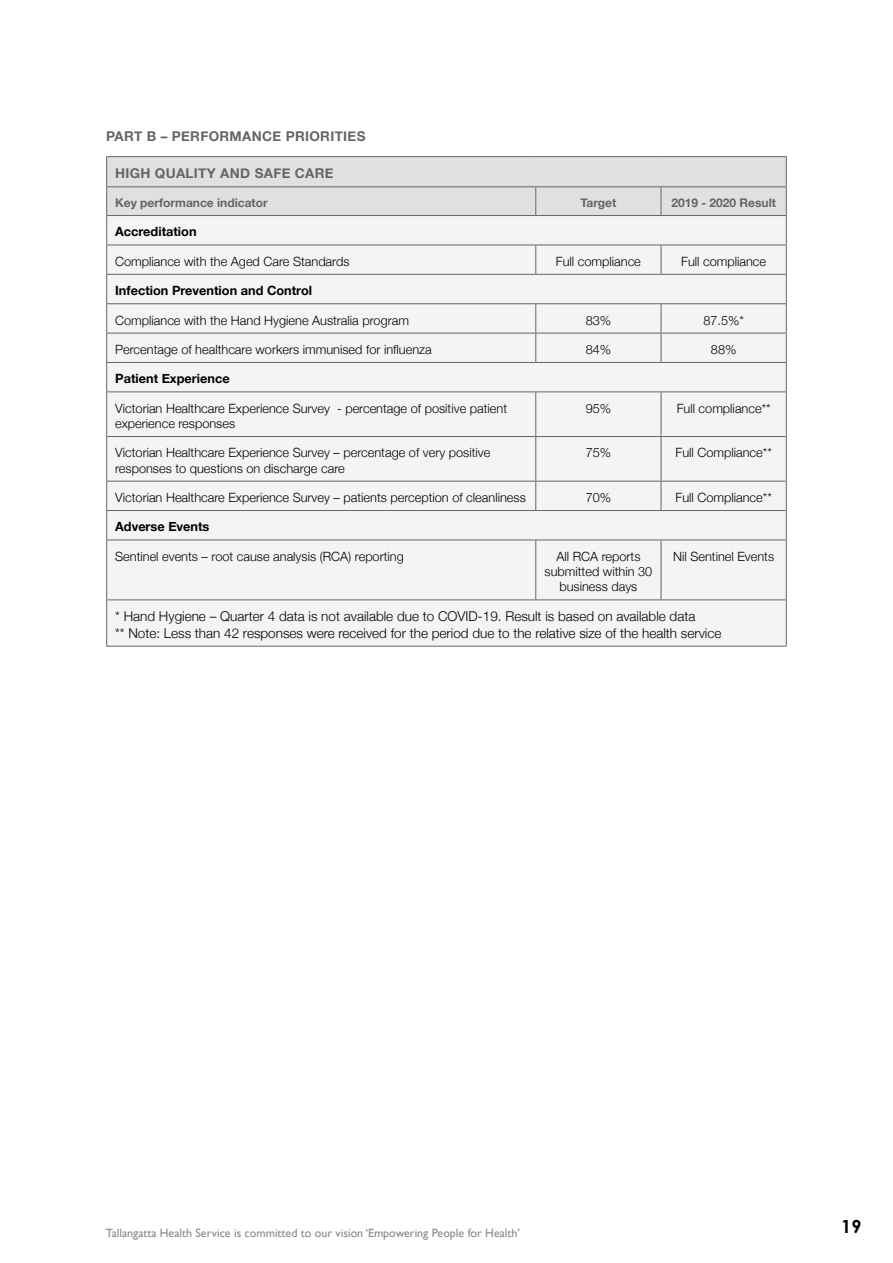
<style>
.page{position:relative;width:893px;height:1263px;background:#fff}
.page>*{position:absolute;margin:0;border:0;box-sizing:border-box;transform-origin:0 0}
.t1{font:700 18px "Century Gothic";color:#000}
.t2{font:300 13.5px/16.2px "Helvetica Neue";color:#000}
.t3{font:700 13.5px "Helvetica Neue";letter-spacing:.025em;color:#646567}
.t4{font:300 12.75px/15.3px "Helvetica Neue";color:#000}
.t5{font:700 12.75px "Helvetica Neue";color:#000}
.t6{font:12px "Gill Sans";color:#87888a}
.t7{font:700 12px "Helvetica Neue";color:#646567}
</style>
<div class="page">
<div style="left:107px;top:392px;width:679px;height:254px;background:#f4f4f4"></div>
<hr style="left:106px;top:156px;width:430px;height:1px;background:#646567">
<hr style="left:536px;top:156px;width:125px;height:1px;background:#646567">
<hr style="left:661px;top:156px;width:126px;height:1px;background:#646567">
<svg style="left:106px;top:157px;width:681px;height:234px"></svg>
<hr style="left:106px;top:391px;width:430px;height:1px;background:#646567">
<hr style="left:106px;top:392px;width:1px;height:44px;background:#646567">
<hr style="left:536px;top:391px;width:125px;height:1px;background:#646567">
<hr style="left:535px;top:392px;width:1px;height:44px;background:#646567">
<hr style="left:661px;top:391px;width:126px;height:1px;background:#646567">
<hr style="left:661px;top:392px;width:1px;height:44px;background:#646567">
<hr style="left:786px;top:392px;width:1px;height:44px;background:#646567">
<hr style="left:106px;top:436px;width:430px;height:1px;background:#646567">
<hr style="left:106px;top:437px;width:1px;height:44px;background:#646567">
<hr style="left:536px;top:436px;width:125px;height:1px;background:#646567">
<hr style="left:535px;top:437px;width:1px;height:44px;background:#646567">
<hr style="left:661px;top:436px;width:126px;height:1px;background:#646567">
<hr style="left:661px;top:437px;width:1px;height:44px;background:#646567">
<hr style="left:786px;top:437px;width:1px;height:44px;background:#646567">
<hr style="left:106px;top:481px;width:430px;height:1px;background:#646567">
<hr style="left:536px;top:481px;width:125px;height:1px;background:#646567">
<svg style="left:535px;top:481px;width:1px;height:29px"></svg>
<hr style="left:661px;top:481px;width:126px;height:1px;background:#646567">
<svg style="left:661px;top:481px;width:1px;height:29px"></svg>
<hr style="left:106px;top:510px;width:430px;height:1px;background:#646567">
<svg style="left:106px;top:481px;width:1px;height:59px"></svg>
<hr style="left:536px;top:510px;width:125px;height:1px;background:#646567">
<hr style="left:661px;top:510px;width:126px;height:1px;background:#646567">
<svg style="left:786px;top:481px;width:1px;height:59px"></svg>
<hr style="left:106px;top:540px;width:430px;height:1px;background:#646567">
<hr style="left:106px;top:540px;width:1px;height:59px;background:#646567">
<hr style="left:536px;top:540px;width:125px;height:1px;background:#646567">
<hr style="left:535px;top:540px;width:1px;height:59px;background:#646567">
<hr style="left:661px;top:540px;width:126px;height:1px;background:#646567">
<hr style="left:661px;top:540px;width:1px;height:59px;background:#646567">
<hr style="left:786px;top:540px;width:1px;height:59px;background:#646567">
<hr style="left:106px;top:599px;width:430px;height:1px;background:#646567">
<hr style="left:106px;top:600px;width:1px;height:46px;background:#646567">
<hr style="left:536px;top:599px;width:125px;height:1px;background:#646567">
<hr style="left:661px;top:599px;width:126px;height:1px;background:#646567">
<hr style="left:786px;top:600px;width:1px;height:46px;background:#646567">
<hr style="left:106px;top:646px;width:430px;height:1px;background:#646567">
<hr style="left:536px;top:646px;width:125px;height:1px;background:#646567">
<hr style="left:661px;top:646px;width:126px;height:1px;background:#646567">
<p class="t3" style="left:106px;top:125px;width:261px">PART B – PERFORMANCE PRIORITIES</p>
<p class="t3" style="left:115px;top:163px;width:220px">HIGH QUALITY AND SAFE CARE</p>
<p class="t7" style="left:115px;top:193px;width:154px">Key performance indicator</p>
<p class="t7" style="left:581px;top:193px;width:37px">Target</p>
<p class="t7" style="left:671px;top:193px;width:106px">2019 - 2020 Result</p>
<p class="t5" style="left:115px;top:222px;width:83px">Accreditation</p>
<p class="t4" style="left:115px;top:253px;width:236px">Compliance with the Aged Care Standards</p>
<p class="t4" style="left:556px;top:253px;width:87px">Full compliance</p>
<p class="t4" style="left:681px;top:253px;width:87px">Full compliance</p>
<p class="t5" style="left:115px;top:281px;width:198px">Infection Prevention and Control</p>
<p class="t4" style="left:115px;top:311px;width:295px">Compliance with the Hand Hygiene Australia program</p>
<p class="t4" style="left:586px;top:311px;width:27px">83%</p>
<p class="t4" style="left:703px;top:311px;width:42px">87.5%*</p>
<p class="t4" style="left:115px;top:341px;width:318px">Percentage of healthcare workers immunised for influenza</p>
<p class="t4" style="left:586px;top:341px;width:27px">84%</p>
<p class="t4" style="left:711px;top:341px;width:27px">88%</p>
<p class="t5" style="left:115px;top:369px;width:116px">Patient Experience</p>
<p class="t4" style="left:115px;top:400px;width:393px">Victorian Healthcare Experience Survey - percentage of positive patient experience responses</p>
<p class="t4" style="left:586px;top:400px;width:27px">95%</p>
<p class="t4" style="left:677px;top:400px;width:95px">Full compliance**</p>
<p class="t4" style="left:115px;top:444px;width:377px">Victorian Healthcare Experience Survey – percentage of very positive responses to questions on discharge care</p>
<p class="t4" style="left:586px;top:444px;width:27px">75%</p>
<p class="t4" style="left:675px;top:444px;width:98px">Full Compliance**</p>
<p class="t4" style="left:115px;top:489px;width:412px">Victorian Healthcare Experience Survey – patients perception of cleanliness</p>
<p class="t4" style="left:586px;top:489px;width:27px">70%</p>
<p class="t4" style="left:675px;top:489px;width:98px">Full Compliance**</p>
<p class="t5" style="left:115px;top:517px;width:96px">Adverse Events</p>
<p class="t4" style="left:115px;top:548px;width:290px">Sentinel events – root cause analysis (RCA) reporting</p>
<p class="t4" style="left:545px;top:548px;width:109px;text-align:center">All RCA reports submitted within 30 business days</p>
<p class="t4" style="left:673px;top:548px;width:103px">Nil Sentinel Events</p>
<p class="t2" style="left:115px;top:607px;width:608px">* Hand Hygiene – Quarter 4 data is not available due to COVID-19. Result is based on available data<br>** Note: Less than 42 responses were received for the period due to the relative size of the health service</p>
<p class="t6" style="left:106px;top:1226px;width:416px">Tallangatta Health Service is committed to our vision ‘Empowering People for Health’</p>
<h1 class="t1" style="left:841px;top:1215px;width:22px">19</h1>
</div>
